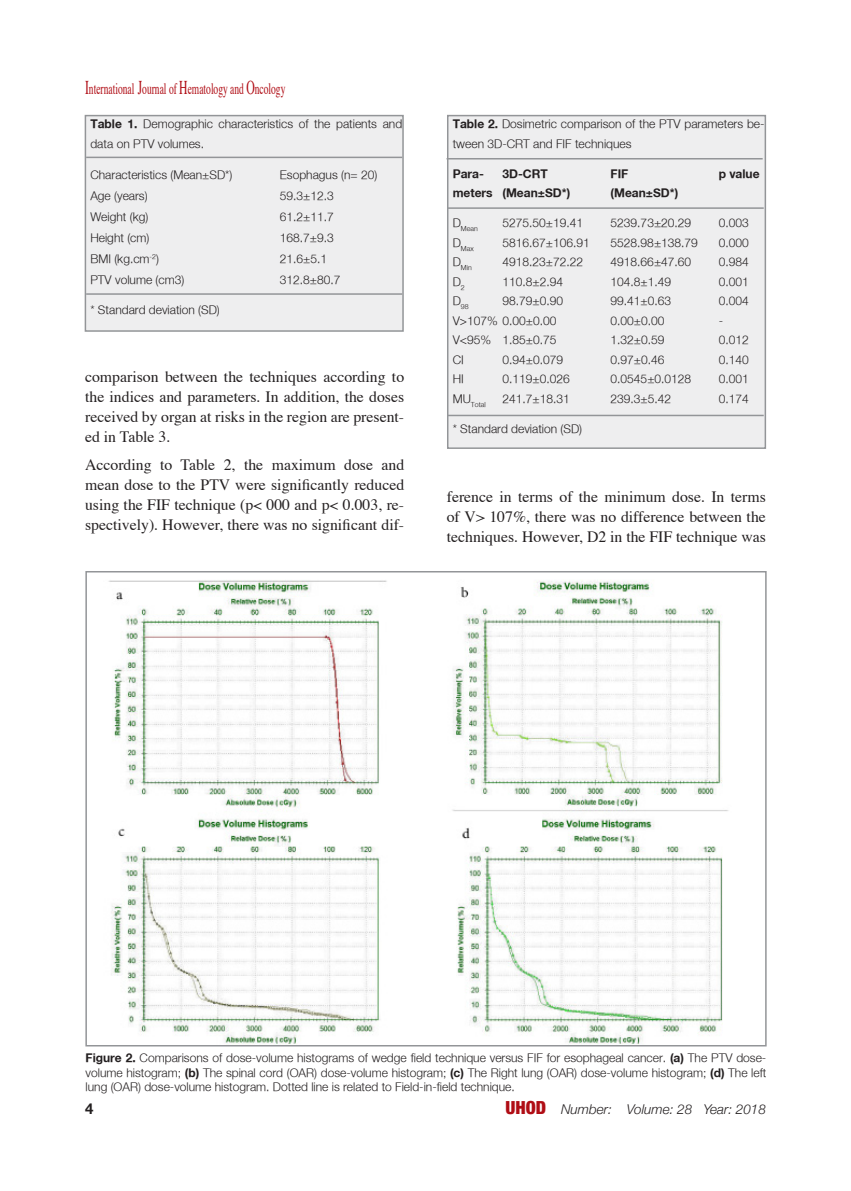
<style>
.page{position:relative;width:851px;height:1191px;background:#fff}
.page>*{position:absolute;margin:0;border:0;box-sizing:border-box;transform-origin:0 0}
.t1{font:15.9px "Times";color:#b00d15;scale:.6 1}
.t2{font:15.75px/20px "Times";color:#231f20;text-align:justify}
.t3{font:700 15px "Helvetica Neue";color:#231f20}
.t4{font:italic 300 13.5px "Helvetica Neue";color:#231f20}
.t5{font:300 12px/19.5px "Helvetica Neu";color:#231f20}
.t6{font:700 12px "Helvetica Neu";color:#231f20}
.t7{font:300 7.05px "Helvetica Neu";color:#231f20}
.s1{font-size:19.5px}
.s2{font-weight:700}
.s3{font-weight:900;font-style:normal;font-stretch:condensed;font-size:18px;color:#b00d15}
</style>
<div class="page">
<div style="left:447px;top:116px;width:318px;height:332px;background:#eeeeef"></div>
<div style="left:447px;top:115px;width:319px;height:334px;border:2px solid #939598"></div>
<div style="left:85px;top:116px;width:318px;height:215px;background:#eeeeef"></div>
<div style="left:85px;top:115px;width:319px;height:217px;border:2px solid #939598"></div>
<hr style="left:86px;top:157px;width:316px;height:1px;background:#939598">
<hr style="left:86px;top:293px;width:316px;height:2px;background:#939598">
<hr style="left:446px;top:158px;width:316px;height:1px;background:#939598">
<hr style="left:447px;top:207px;width:316px;height:2px;background:#939598">
<hr style="left:447px;top:415px;width:316px;height:1px;background:#939598">
<img style="left:108px;top:580px;width:621px;height:463px">
<div style="left:85px;top:571px;width:681px;height:475px;border:2px solid #939598"></div>
<h1 class="t1" style="left:85px;top:78px;width:335px"><span class="s1">I</span>nternational <span class="s1">J</span>ournal of <span class="s1">H</span>ematology and <span class="s1">O</span>ncology</h1>
<p class="t5" style="left:90px;top:114px;width:313px"><span class="s2">Table 1.</span> Demographic characteristics of the patients and data on PTV volumes.</p>
<p class="t5" style="left:90px;top:165px;width:143px">Characteristics (Mean±SD*)</p>
<p class="t5" style="left:280px;top:165px;width:99px">Esophagus (n= 20)</p>
<p class="t5" style="left:90px;top:186px;width:59px">Age (years)</p>
<p class="t5" style="left:280px;top:186px;width:55px">59.3±12.3</p>
<p class="t5" style="left:90px;top:207px;width:59px">Weight (kg)</p>
<p class="t5" style="left:280px;top:207px;width:55px">61.2±11.7</p>
<p class="t5" style="left:90px;top:228px;width:60px">Height (cm)</p>
<p class="t5" style="left:280px;top:228px;width:55px">168.7±9.3</p>
<p class="t5" style="left:90px;top:249px;width:70px">BMI (kg.cm<sup>-2</sup>)</p>
<p class="t5" style="left:280px;top:249px;width:49px">21.6±5.1</p>
<p class="t5" style="left:90px;top:270px;width:95px">PTV volume (cm3)</p>
<p class="t5" style="left:280px;top:270px;width:62px">312.8±80.7</p>
<p class="t5" style="left:90px;top:300px;width:131px">* Standard deviation (SD)</p>
<p class="t2" style="left:85px;top:367px;width:320px">comparison between the techniques according to the indices and parameters. In addition, the doses received by organ at risks in the region are present&shy;ed in Table 3.</p>
<p class="t2" style="left:85px;top:456px;width:320px">According to Table 2, the maximum dose and mean dose to the PTV were significantly reduced using the FIF technique (p&lt; 000 and p&lt; 0.003, re&shy;spectively). However, there was no significant dif-</p>
<p class="t5" style="left:452px;top:114px;width:313px"><span class="s2">Table 2.</span> Dosimetric comparison of the PTV parameters be&shy;tween 3D-CRT and FIF techniques</p>
<p class="t6" style="left:452px;top:166px;width:33px">Para-</p>
<p class="t6" style="left:502px;top:166px;width:47px">3D-CRT</p>
<p class="t6" style="left:610px;top:166px;width:19px">FIF</p>
<p class="t6" style="left:718px;top:166px;width:42px">p value</p>
<p class="t6" style="left:452px;top:185px;width:119px">meters (Mean±SD*)</p>
<p class="t6" style="left:610px;top:185px;width:69px">(Mean±SD*)</p>
<p class="t7" style="left:452px;top:224px;width:27px"><sup>D</sup>Mean</p>
<p class="t5" style="left:502px;top:213px;width:82px">5275.50±19.41</p>
<p class="t5" style="left:610px;top:213px;width:82px">5239.73±20.29</p>
<p class="t5" style="left:718px;top:213px;width:32px">0.003</p>
<p class="t7" style="left:452px;top:244px;width:23px"><sup>D</sup>Max</p>
<p class="t5" style="left:502px;top:232px;width:89px">5816.67±106.91</p>
<p class="t5" style="left:610px;top:232px;width:89px">5528.98±138.79</p>
<p class="t5" style="left:718px;top:232px;width:32px">0.000</p>
<p class="t7" style="left:452px;top:263px;width:21px"><sup>D</sup>Min</p>
<p class="t5" style="left:502px;top:252px;width:82px">4918.23±72.22</p>
<p class="t5" style="left:610px;top:252px;width:82px">4918.66±47.60</p>
<p class="t5" style="left:718px;top:252px;width:32px">0.984</p>
<p class="t5" style="left:452px;top:271px;width:14px">D<sub>2</sub></p>
<p class="t5" style="left:502px;top:271px;width:62px">110.8±2.94</p>
<p class="t5" style="left:610px;top:271px;width:62px">104.8±1.49</p>
<p class="t5" style="left:718px;top:271px;width:32px">0.001</p>
<p class="t7" style="left:452px;top:302px;width:17px"><sup>D</sup>98</p>
<p class="t5" style="left:502px;top:291px;width:62px">98.79±0.90</p>
<p class="t5" style="left:610px;top:291px;width:62px">99.41±0.63</p>
<p class="t5" style="left:718px;top:291px;width:32px">0.004</p>
<p class="t5" style="left:452px;top:310px;width:105px">V&gt;107% 0.00±0.00</p>
<p class="t5" style="left:610px;top:310px;width:55px">0.00±0.00</p>
<p class="t5" style="left:718px;top:310px;width:6px">-</p>
<p class="t5" style="left:452px;top:330px;width:105px">V&lt;95% 1.85±0.75</p>
<p class="t5" style="left:610px;top:330px;width:55px">1.32±0.59</p>
<p class="t5" style="left:718px;top:330px;width:32px">0.012</p>
<p class="t5" style="left:452px;top:349px;width:13px">CI</p>
<p class="t5" style="left:502px;top:349px;width:62px">0.94±0.079</p>
<p class="t5" style="left:610px;top:349px;width:55px">0.97±0.46</p>
<p class="t5" style="left:718px;top:349px;width:32px">0.140</p>
<p class="t5" style="left:452px;top:369px;width:13px">HI</p>
<p class="t5" style="left:502px;top:369px;width:69px">0.119±0.026</p>
<p class="t5" style="left:610px;top:369px;width:82px">0.0545±0.0128</p>
<p class="t5" style="left:718px;top:369px;width:32px">0.001</p>
<p class="t7" style="left:452px;top:400px;width:34px"><sup>MU</sup>Total</p>
<p class="t5" style="left:502px;top:388px;width:69px">241.7±18.31</p>
<p class="t5" style="left:610px;top:388px;width:62px">239.3±5.42</p>
<p class="t5" style="left:718px;top:388px;width:32px">0.174</p>
<p class="t5" style="left:452px;top:418px;width:131px">* Standard deviation (SD)</p>
<p class="t2" style="left:446px;top:487px;width:320px">ference in terms of the minimum dose. In terms of V&gt; 107%, there was no difference between the techniques. However, D2 in the FIF technique was</p>
<p class="t5" style="left:86px;top:1050px;width:682px;line-height:14.4px;text-align:justify"><span class="s2">Figure 2.</span> Comparisons of dose-volume histograms of wedge field technique versus FIF for esophageal cancer. <span class="s2">(a)</span> The PTV dose&shy;volume histogram; <span class="s2">(b)</span> The spinal cord (OAR) dose-volume histogram; <span class="s2">(c)</span> The Right lung (OAR) dose-volume histogram; <span class="s2">(d)</span> The left lung (OAR) dose-volume histogram. Dotted line is related to Field-in-field technique.</p>
<p class="t3" style="left:85px;top:1095px;width:10px">4</p>
<p class="t4" style="left:505px;top:1098px;width:262px"><span class="s3">UHOD</span> Number: Volume: 28 Year: 2018</p>
</div>
